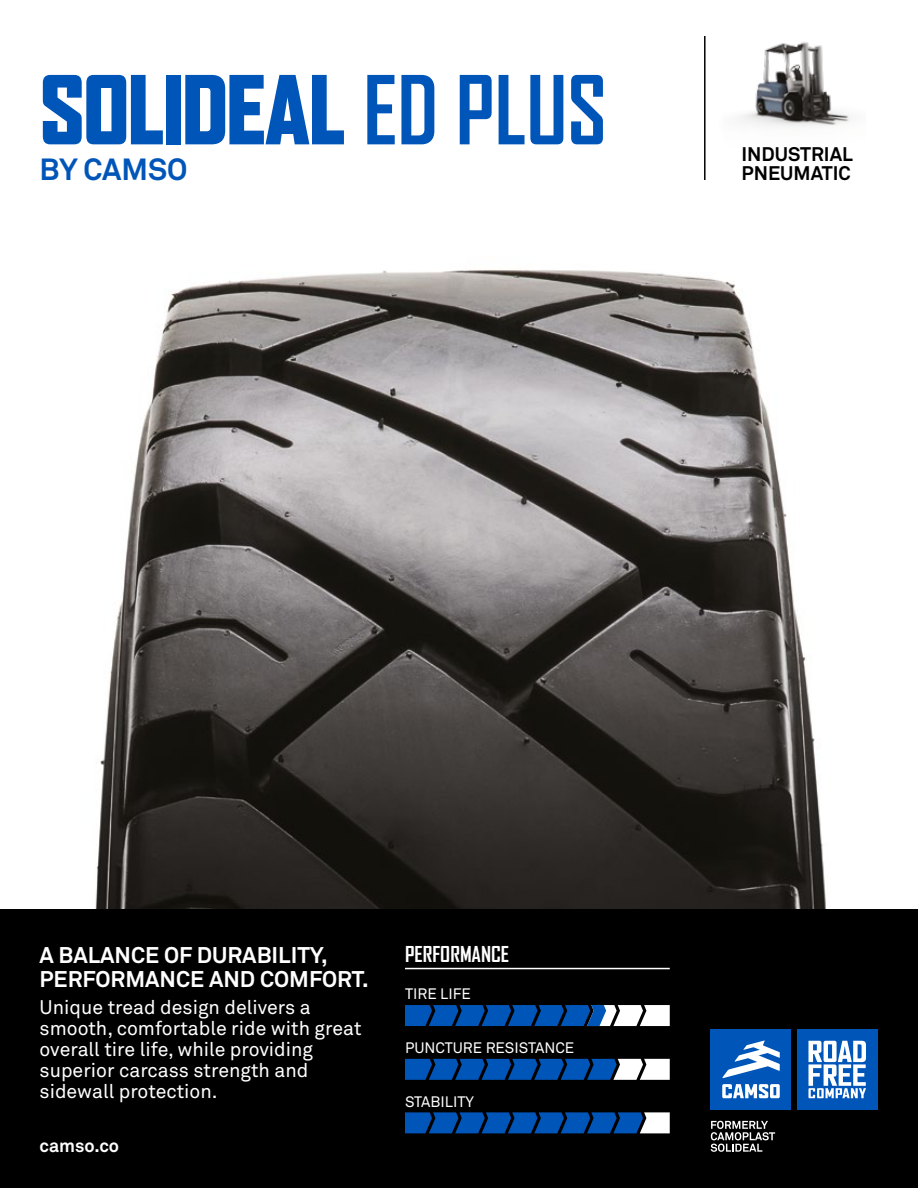
<style>
.page{position:relative;width:918px;height:1188px;background:#fff}
.page>*{position:absolute;margin:0;border:0;box-sizing:border-box;transform-origin:0 0}
.t1{font:900 90.9px "Agency FB";color:#0055b8;scale:.95 1}
.t2{font:700 30.3px "Akkurat Office";color:#0055b8}
.t3{font:700 22.5px/24px "Akkurat Office";color:#fff}
.t4{font:700 21px "Agency FB";color:#fff}
.t5{font:19.5px/21px "Akkurat Office";color:#fff}
.t6{font:700 19.5px/19.5px "Akkurat Office";color:#000}
.t7{font:700 18px "Akkurat Office";color:#fff}
.t8{font:15px "Akkurat Office";color:#fff}
.s1{font-weight:700}
</style>
<div class="page">
<img style="left:740px;top:42px;width:111px;height:85px">
<img style="left:95px;top:270px;width:731px;height:639px">
<div style="left:0;top:909px;width:918px;height:279px;background:#000"></div>
<hr style="left:704px;top:36px;width:2px;height:144px;background:#000">
<div style="left:711px;top:1029px;width:80px;height:81px;background:#0055b8"></div>
<svg style="left:722px;top:1084px;width:58px;height:14px"></svg>
<svg style="left:722px;top:1040px;width:58px;height:38px"></svg>
<div style="left:797px;top:1029px;width:81px;height:81px;background:#0055b8"></div>
<svg style="left:808px;top:1041px;width:58px;height:57px"></svg>
<svg style="left:711px;top:1121px;width:64px;height:31px"></svg>
<hr style="left:405px;top:968px;width:265px;height:1px;background:#fff">
<svg style="left:405px;top:1059px;width:265px;height:21px;background:#2e69ae"></svg>
<svg style="left:405px;top:1112px;width:265px;height:21px;background:#1859a6"></svg>
<svg style="left:405px;top:1005px;width:265px;height:21px;background:#3971b2"></svg>
<h1 class="t1" style="left:40px;top:57px;width:598px">SOLIDEAL <span class="s1">ED PLUS</span></h1>
<h2 class="t2" style="left:40px;top:151px;width:150px">BY CAMSO</h2>
<p class="t6" style="left:742px;top:144px;width:113px">INDUSTRIAL<br>PNEUMATIC</p>
<p class="t3" style="left:40px;top:943px;width:331px">A BALANCE OF DURABILITY,<br>PERFORMANCE AND COMFORT.</p>
<p class="t5" style="left:40px;top:997px;width:323px">Unique tread design delivers a smooth, comfortable ride with great overall tire life, while providing superior carcass strength and sidewall protection.</p>
<p class="t7" style="left:40px;top:1134px;width:81px">camso.co</p>
<p class="t4" style="left:405px;top:942px;width:106px">PERFORMANCE</p>
<p class="t8" style="left:405px;top:985px;width:67px">TIRE LIFE</p>
<p class="t8" style="left:405px;top:1039px;width:171px">PUNCTURE RESISTANCE</p>
<p class="t8" style="left:405px;top:1093px;width:71px">STABILITY</p>
</div>
